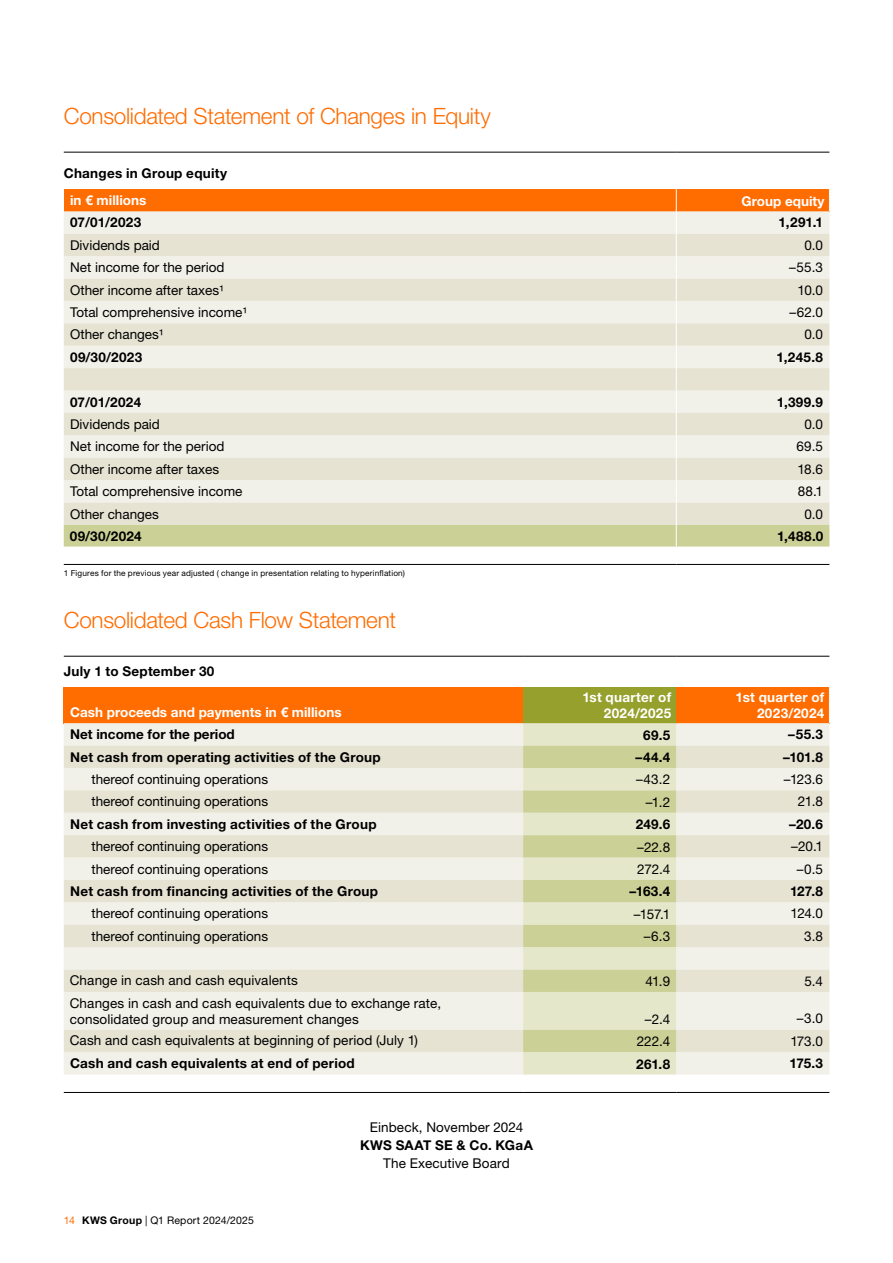
<style>
.page{position:relative;width:893px;height:1263px;background:#fff}
.page>*{position:absolute;margin:0;border:0;box-sizing:border-box;transform-origin:0 0}
.t1{font:300 22.5px "Helvetica Neue LT Std";letter-spacing:-.015em;color:#ff6c00}
.t2{font:13.5px/16.2px "Helvetica Neue LT Std";color:#000}
.t3{font:700 13.5px "Helvetica Neue LT Std";letter-spacing:.02em;color:#000}
.t4{font:700 13.5px "Helvetica Neue LT Std";color:#fff}
.t5{font:700 13.5px/16.2px "Helvetica Neue LT Std";letter-spacing:.02em;color:#fff;text-align:right}
.t6{font:700 13.5px "Helvetica Neue LT Std";color:#000}
.t7{font:10.5px "Helvetica Neue LT Std";letter-spacing:.015em;color:#000}
.t8{font:8.25px "Helvetica Neue LT Std";letter-spacing:.02em;color:#000}
.s1{color:#ff6c00}
.s2{font-weight:700}
</style>
<div class="page">
<hr style="left:64px;top:152px;width:612px;height:1px;background:#000">
<hr style="left:676px;top:152px;width:153px;height:1px;background:#000">
<hr style="left:64px;top:564px;width:612px;height:1px;background:#000">
<hr style="left:676px;top:564px;width:153px;height:1px;background:#000">
<svg style="left:64px;top:189px;width:766px;height:357px;background:#ebe0cc"></svg>
<div style="left:64px;top:687px;width:459px;height:36px;background:#ff6c00"></div>
<div style="left:523px;top:687px;width:153px;height:36px;background:#96a02d"></div>
<div style="left:676px;top:687px;width:153px;height:36px;background:#ff6c00"></div>
<div style="left:64px;top:723px;width:765px;height:351px;background:#f2f1e9"></div>
<div style="left:523px;top:723px;width:153px;height:351px;background:#e5e7ca"></div>
<svg style="left:64px;top:745px;width:765px;height:307px;background:#ebe9dd"></svg>
<svg style="left:523px;top:745px;width:153px;height:307px;background:#d7dbaf"></svg>
<hr style="left:64px;top:656px;width:459px;height:1px;background:#000">
<hr style="left:523px;top:656px;width:153px;height:1px;background:#000">
<hr style="left:676px;top:656px;width:153px;height:1px;background:#000">
<hr style="left:64px;top:1092px;width:459px;height:1px;background:#000">
<hr style="left:523px;top:1092px;width:153px;height:1px;background:#000">
<hr style="left:676px;top:1092px;width:153px;height:1px;background:#000">
<h1 class="t1" style="left:64px;top:103px;width:429px">Consolidated Statement of Changes in Equity</h1>
<p class="t3" style="left:64px;top:165px;width:165px">Changes in Group equity</p>
<p class="t4" style="left:70px;top:192px;width:78px">in € millions</p>
<p class="t4" style="left:742px;top:193px;width:84px">Group equity</p>
<p class="t3" style="left:70px;top:214px;width:73px">07/01/2023</p>
<p class="t3" style="left:779px;top:214px;width:46px">1,291.1</p>
<p class="t2" style="left:70px;top:237px;width:91px">Dividends paid</p>
<p class="t2" style="left:804px;top:237px;width:20px">0.0</p>
<p class="t2" style="left:70px;top:259px;width:156px">Net income for the period</p>
<p class="t2" style="left:789px;top:259px;width:35px">–55.3</p>
<p class="t2" style="left:70px;top:281px;width:155px">Other income after taxes¹</p>
<p class="t2" style="left:797px;top:281px;width:27px">10.0</p>
<p class="t2" style="left:70px;top:304px;width:178px">Total comprehensive income¹</p>
<p class="t2" style="left:789px;top:304px;width:35px">–62.0</p>
<p class="t2" style="left:70px;top:326px;width:95px">Other changes¹</p>
<p class="t2" style="left:804px;top:326px;width:20px">0.0</p>
<p class="t3" style="left:70px;top:349px;width:74px">09/30/2023</p>
<p class="t3" style="left:776px;top:349px;width:48px">1,245.8</p>
<p class="t3" style="left:70px;top:393px;width:73px">07/01/2024</p>
<p class="t3" style="left:777px;top:393px;width:48px">1,399.9</p>
<p class="t2" style="left:70px;top:416px;width:91px">Dividends paid</p>
<p class="t2" style="left:804px;top:416px;width:20px">0.0</p>
<p class="t2" style="left:70px;top:438px;width:156px">Net income for the period</p>
<p class="t2" style="left:797px;top:438px;width:28px">69.5</p>
<p class="t2" style="left:70px;top:461px;width:151px">Other income after taxes</p>
<p class="t2" style="left:797px;top:461px;width:27px">18.6</p>
<p class="t2" style="left:70px;top:483px;width:174px">Total comprehensive income</p>
<p class="t2" style="left:798px;top:483px;width:27px">88.1</p>
<p class="t2" style="left:70px;top:505px;width:90px">Other changes</p>
<p class="t2" style="left:804px;top:505px;width:20px">0.0</p>
<p class="t3" style="left:70px;top:527px;width:73px">09/30/2024</p>
<p class="t3" style="left:777px;top:527px;width:48px">1,488.0</p>
<p class="t8" style="left:64px;top:568px;width:343px">1 Figures for the previous year adjusted ( change in presentation relating to hyperinflation)</p>
<h1 class="t1" style="left:64px;top:607px;width:334px">Consolidated Cash Flow Statement</h1>
<p class="t3" style="left:64px;top:663px;width:152px">July 1 to September 30</p>
<p class="t4" style="left:70px;top:704px;width:273px">Cash proceeds and payments in € millions</p>
<p class="t5" style="left:582px;top:689px;width:90px">1st quarter of<br>2024/2025</p>
<p class="t5" style="left:735px;top:689px;width:90px">1st quarter of<br>2023/2024</p>
<p class="t6" style="left:70px;top:726px;width:166px">Net income for the period</p>
<p class="t3" style="left:643px;top:726px;width:29px">69.5</p>
<p class="t3" style="left:788px;top:726px;width:36px">–55.3</p>
<p class="t3" style="left:70px;top:748px;width:312px">Net cash from operating activities of the Group</p>
<p class="t3" style="left:635px;top:749px;width:36px">–44.4</p>
<p class="t3" style="left:783px;top:748px;width:41px">–101.8</p>
<p class="t2" style="left:91px;top:771px;width:178px">thereof continuing operations</p>
<p class="t2" style="left:636px;top:771px;width:36px">–43.2</p>
<p class="t2" style="left:784px;top:771px;width:41px">–123.6</p>
<p class="t2" style="left:91px;top:793px;width:178px">thereof continuing operations</p>
<p class="t2" style="left:646px;top:794px;width:26px">–1.2</p>
<p class="t2" style="left:798px;top:793px;width:27px">21.8</p>
<p class="t3" style="left:70px;top:815px;width:308px">Net cash from investing activities of the Group</p>
<p class="t3" style="left:636px;top:816px;width:36px">249.6</p>
<p class="t3" style="left:789px;top:815px;width:36px">–20.6</p>
<p class="t2" style="left:91px;top:838px;width:178px">thereof continuing operations</p>
<p class="t2" style="left:637px;top:838px;width:35px">–22.8</p>
<p class="t2" style="left:791px;top:838px;width:33px">–20.1</p>
<p class="t2" style="left:91px;top:860px;width:178px">thereof continuing operations</p>
<p class="t2" style="left:637px;top:861px;width:35px">272.4</p>
<p class="t2" style="left:797px;top:860px;width:28px">–0.5</p>
<p class="t3" style="left:70px;top:883px;width:309px">Net cash from financing activities of the Group</p>
<p class="t3" style="left:629px;top:883px;width:42px">–163.4</p>
<p class="t3" style="left:790px;top:883px;width:35px">127.8</p>
<p class="t2" style="left:91px;top:905px;width:178px">thereof continuing operations</p>
<p class="t2" style="left:634px;top:906px;width:38px">–157.1</p>
<p class="t2" style="left:790px;top:905px;width:34px">124.0</p>
<p class="t2" style="left:91px;top:928px;width:178px">thereof continuing operations</p>
<p class="t2" style="left:644px;top:928px;width:28px">–6.3</p>
<p class="t2" style="left:804px;top:928px;width:20px">3.8</p>
<p class="t2" style="left:70px;top:972px;width:230px">Change in cash and cash equivalents</p>
<p class="t2" style="left:645px;top:973px;width:26px">41.9</p>
<p class="t2" style="left:804px;top:972px;width:20px">5.4</p>
<p class="t2" style="left:70px;top:994px;width:373px">Changes in cash and cash equivalents due to exchange rate, consolidated group and measurement changes</p>
<p class="t2" style="left:645px;top:1011px;width:27px">–2.4</p>
<p class="t2" style="left:797px;top:1010px;width:28px">–3.0</p>
<p class="t2" style="left:70px;top:1032px;width:350px">Cash and cash equivalents at beginning of period (July 1)</p>
<p class="t2" style="left:637px;top:1033px;width:35px">222.4</p>
<p class="t2" style="left:790px;top:1033px;width:34px">173.0</p>
<p class="t3" style="left:70px;top:1055px;width:286px">Cash and cash equivalents at end of period</p>
<p class="t3" style="left:636px;top:1055px;width:36px">261.8</p>
<p class="t3" style="left:789px;top:1055px;width:35px">175.3</p>
<p class="t7" style="left:64px;top:1214px;width:192px"><span class="s1">14</span> <span class="s2">KWS Group</span> | Q1 Report 2024/2025</p>
<p class="t2" style="left:370px;top:1119px;width:155px">Einbeck, November 2024</p>
<p class="t3" style="left:360px;top:1137px;width:174px">KWS SAAT SE &amp; Co. KGaA</p>
<p class="t2" style="left:383px;top:1155px;width:128px">The Executive Board</p>
</div>
